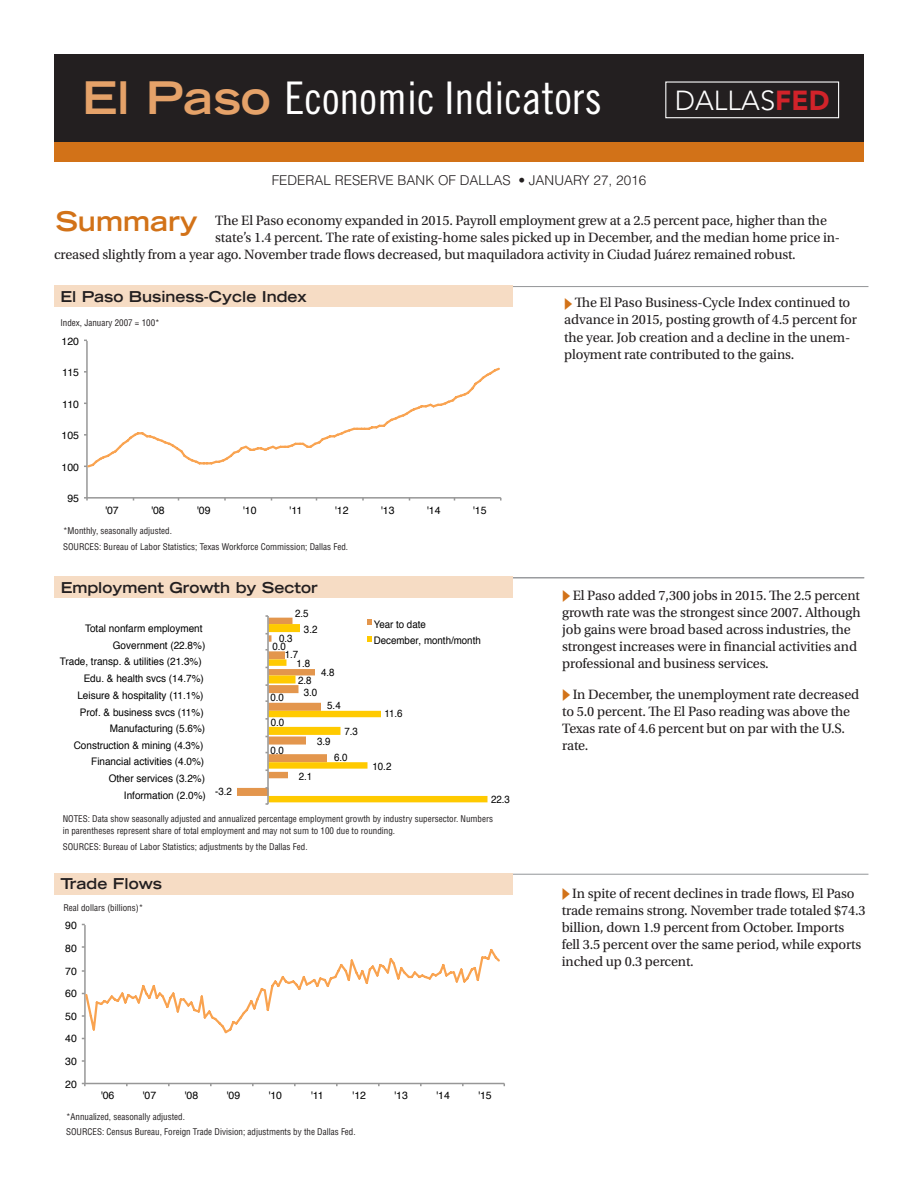
<style>
.page{position:relative;width:918px;height:1188px;background:#fff}
.page>*{position:absolute;margin:0;border:0;box-sizing:border-box;transform-origin:0 0}
.t1{font:45px "Trade Gothic LT Std Cn 18";color:#fff}
.t2{font:300 27.3px "Avenir LT Std";color:#fff}
.t3{font:700 expanded 27px "Trade Gothic LT Std";color:#d27218}
.SectionHeads{font:700 expanded 15px "Trade Gothic LT Std";color:#231f20}
.Text{font:14.25px/17.1px "Utopia Std";letter-spacing:-.01em;color:#231f20}
.t4{font:300 13.5px "Helvetica LT Std";color:#231f20}
.t5{font:10.5px "Helvetica";color:#000}
.t6{font:10.35px/16.6px "Helvetica";color:#000;text-align:right;scale:.96 1}
.t7{font:10.35px/16.6px "Helvetica";color:#000;scale:.93 1}
.Notes{font:condensed 9px/12px "Helvetica LT Std";color:#231f20}
.axislabels{font:condensed 9px "Helvetica LT Std";color:#231f20}
.s1{font-family:"Trade Gothic LT Std";font-weight:700;font-stretch:expanded;color:#e5a269}
.s2{font-weight:900;color:#d1232a}
</style>
<div class="page">
<hr style="left:60px;top:286px;width:808px;height:1px;background:#939598">
<div style="left:54px;top:285px;width:459px;height:22px;background:#f6dcc4"></div>
<div style="left:54px;top:122px;width:810px;height:40px;background:#d27218"></div>
<div style="left:54px;top:54px;width:810px;height:87px;background:#231f20"></div>
<div style="left:665px;top:81px;width:174px;height:37px;border:1px solid #fff"></div>
<hr style="left:56px;top:577px;width:808px;height:1px;background:#939598">
<div style="left:54px;top:577px;width:459px;height:21px;background:#f6dcc4"></div>
<hr style="left:60px;top:874px;width:808px;height:1px;background:#939598">
<div style="left:54px;top:873px;width:459px;height:22px;background:#f6dcc4"></div>
<hr style="left:86px;top:341px;width:2px;height:157px;background:#979797">
<hr style="left:87px;top:497px;width:414px;height:2px;background:#979797">
<svg style="left:84px;top:366px;width:416px;height:103px"></svg>
<svg style="left:237px;top:615px;width:251px;height:190px"></svg>
<hr style="left:84px;top:925px;width:2px;height:159px;background:#979797">
<hr style="left:85px;top:1083px;width:419px;height:1px;background:#979797">
<svg style="left:82px;top:946px;width:418px;height:93px"></svg>
<p class="t1" style="left:82px;top:71px;width:521px"><span class="s1">El Paso</span> Economic Indicators</p>
<p class="t2" style="left:675px;top:85px;width:156px">DALLAS<span class="s2">FED</span></p>
<p class="t4" style="left:272px;top:172px;width:376px">FEDERAL RESERVE BANK OF DALLAS • JANUARY 27, 2016</p>
<p class="t3" style="left:56px;top:204px;width:144px">Summary</p>
<p class="Text" style="left:215px;top:212px;width:613px">The El Paso economy expanded in 2015. Payroll employment grew at a 2.5 percent pace, higher than the</p>
<p class="Text" style="left:215px;top:229px;width:626px">state’s 1.4 percent. The rate of existing-home sales picked up in December, and the median home price in-</p>
<p class="Text" style="left:54px;top:247px;width:743px">creased slightly from a year ago. November trade flows decreased, but maquiladora activity in Ciudad Juárez remained robust.</p>
<p class="SectionHeads" style="left:61px;top:286px;width:248px">El Paso Business-Cycle Index</p>
<p class="axislabels" style="left:60px;top:317px;width:101px">Index, January 2007 = 100*</p>
<p class="t5" style="left:62px;top:333px;width:19px">120</p>
<p class="t5" style="left:62px;top:365px;width:18px">115</p>
<p class="t5" style="left:62px;top:396px;width:18px">110</p>
<p class="t5" style="left:62px;top:427px;width:19px">105</p>
<p class="t5" style="left:62px;top:459px;width:19px">100</p>
<p class="t5" style="left:67px;top:490px;width:13px">95</p>
<p class="t5" style="left:105px;top:502px;width:15px">'07</p>
<p class="t5" style="left:151px;top:502px;width:15px">'08</p>
<p class="t5" style="left:197px;top:502px;width:15px">'09</p>
<p class="t5" style="left:243px;top:502px;width:15px">'10</p>
<p class="t5" style="left:289px;top:502px;width:14px">'11</p>
<p class="t5" style="left:335px;top:502px;width:15px">'12</p>
<p class="t5" style="left:381px;top:502px;width:15px">'13</p>
<p class="t5" style="left:427px;top:502px;width:15px">'14</p>
<p class="t5" style="left:473px;top:502px;width:15px">'15</p>
<p class="Notes" style="left:63px;top:525px;width:110px">*Monthly, seasonally adjusted.</p>
<p class="Notes" style="left:63px;top:540px;width:287px">SOURCES: Bureau of Labor Statistics; Texas Workforce Commission; Dallas Fed.</p>
<p class="SectionHeads" style="left:61px;top:578px;width:259px">Employment Growth by Sector</p>
<p class="t6" style="left:85px;top:620px;width:124px">Total nonfarm employment</p>
<p class="t6" style="left:113px;top:637px;width:98px">Government (22.8%)</p>
<p class="t6" style="left:60px;top:654px;width:149px">Trade, transp. &amp; utilities (21.3%)</p>
<p class="t6" style="left:84px;top:670px;width:127px">Edu. &amp; health svcs (14.7%)</p>
<p class="t6" style="left:77px;top:687px;width:133px">Leisure &amp; hospitality (11.1%)</p>
<p class="t6" style="left:80px;top:704px;width:131px">Prof. &amp; business svcs (11%)</p>
<p class="t6" style="left:74px;top:720px;width:139px">Manufacturing (5.6%)<br>Construction &amp; mining (4.3%)<br>Financial activities (4.0%)<br>Other services (3.2%)<br>Information (2.0%)</p>
<p class="t7" style="left:215px;top:783px;width:20px">-3.2</p>
<p class="t7" style="left:295px;top:606px;width:16px">2.5</p>
<p class="t7" style="left:279px;top:630px;width:22px;text-align:center">0.3<br>1.7</p>
<p class="t7" style="left:304px;top:621px;width:16px">3.2</p>
<p class="t7" style="left:272px;top:638px;width:16px">0.0</p>
<p class="t7" style="left:297px;top:655px;width:18px;line-height:17.7px">1.8<br>2.8</p>
<p class="t7" style="left:321px;top:664px;width:16px">4.8</p>
<p class="t7" style="left:271px;top:690px;width:16px">0.0</p>
<p class="t7" style="left:271px;top:715px;width:16px">0.0</p>
<p class="t7" style="left:271px;top:742px;width:16px">0.0</p>
<p class="t7" style="left:304px;top:684px;width:16px">3.0</p>
<p class="t7" style="left:327px;top:698px;width:16px">5.4</p>
<p class="t7" style="left:317px;top:734px;width:16px">3.9</p>
<p class="t7" style="left:334px;top:749px;width:16px">6.0</p>
<p class="t7" style="left:344px;top:724px;width:16px">7.3</p>
<p class="t7" style="left:299px;top:768px;width:16px">2.1</p>
<p class="t7" style="left:374px;top:616px;width:117px">Year to date<br>December, month/month</p>
<p class="t7" style="left:385px;top:705px;width:21px">11.6</p>
<p class="t7" style="left:373px;top:758px;width:22px">10.2</p>
<p class="t7" style="left:491px;top:791px;width:22px">22.3</p>
<p class="Notes" style="left:63px;top:813px;width:432px">NOTES: Data show seasonally adjusted and annualized percentage employment growth by industry supersector. Numbers in parentheses represent share of total employment and may not sum to 100 due to rounding.</p>
<p class="Notes" style="left:63px;top:841px;width:246px">SOURCES: Bureau of Labor Statistics; adjustments by the Dallas Fed.</p>
<p class="SectionHeads" style="left:61px;top:874px;width:103px">Trade Flows</p>
<p class="axislabels" style="left:63px;top:902px;width:81px">Real dollars (billions)*</p>
<p class="t5" style="left:65px;top:917px;width:13px">90</p>
<p class="t5" style="left:65px;top:940px;width:13px">80</p>
<p class="t5" style="left:65px;top:963px;width:13px">70</p>
<p class="t5" style="left:65px;top:985px;width:13px">60</p>
<p class="t5" style="left:65px;top:1008px;width:13px">50</p>
<p class="t5" style="left:65px;top:1031px;width:13px">40</p>
<p class="t5" style="left:65px;top:1053px;width:13px">30</p>
<p class="t5" style="left:65px;top:1076px;width:13px">20</p>
<p class="t5" style="left:101px;top:1088px;width:15px">'06</p>
<p class="t5" style="left:143px;top:1088px;width:15px">'07</p>
<p class="t5" style="left:185px;top:1088px;width:15px">'08</p>
<p class="t5" style="left:227px;top:1088px;width:15px">'09</p>
<p class="t5" style="left:268px;top:1088px;width:15px">'10</p>
<p class="t5" style="left:311px;top:1088px;width:14px">'11</p>
<p class="t5" style="left:352px;top:1088px;width:15px">'12</p>
<p class="t5" style="left:394px;top:1088px;width:15px">'13</p>
<p class="t5" style="left:436px;top:1088px;width:15px">'14</p>
<p class="t5" style="left:478px;top:1088px;width:15px">'15</p>
<p class="Notes" style="left:66px;top:1111px;width:120px">*Annualized, seasonally adjusted.</p>
<p class="Notes" style="left:66px;top:1126px;width:291px">SOURCES: Census Bureau, Foreign Trade Division; adjustments by the Dallas Fed.</p>
<p class="Text" style="left:564px;top:294px;width:294px;text-indent:10px">The El Paso Business-Cycle Index continued to advance in 2015, posting growth of 4.5 percent for the year. Job creation and a decline in the unem&shy;ployment rate contributed to the gains.</p>
<p class="Text" style="left:562px;top:587px;width:300px;text-indent:10px">El Paso added 7,300 jobs in 2015. The 2.5 percent growth rate was the strongest since 2007. Although job gains were broad based across industries, the strongest increases were in financial activities and professional and business services.</p>
<p class="Text" style="left:562px;top:686px;width:299px;text-indent:10px">In December, the unemployment rate decreased to 5.0 percent. The El Paso reading was above the Texas rate of 4.6 percent but on par with the U.S. rate.</p>
<p class="Text" style="left:562px;top:885px;width:305px;text-indent:10px">In spite of recent declines in trade flows, El Paso trade remains strong. November trade totaled $74.3 billion, down 1.9 percent from October. Imports fell 3.5 percent over the same period, while exports inched up 0.3 percent.</p>
</div>
